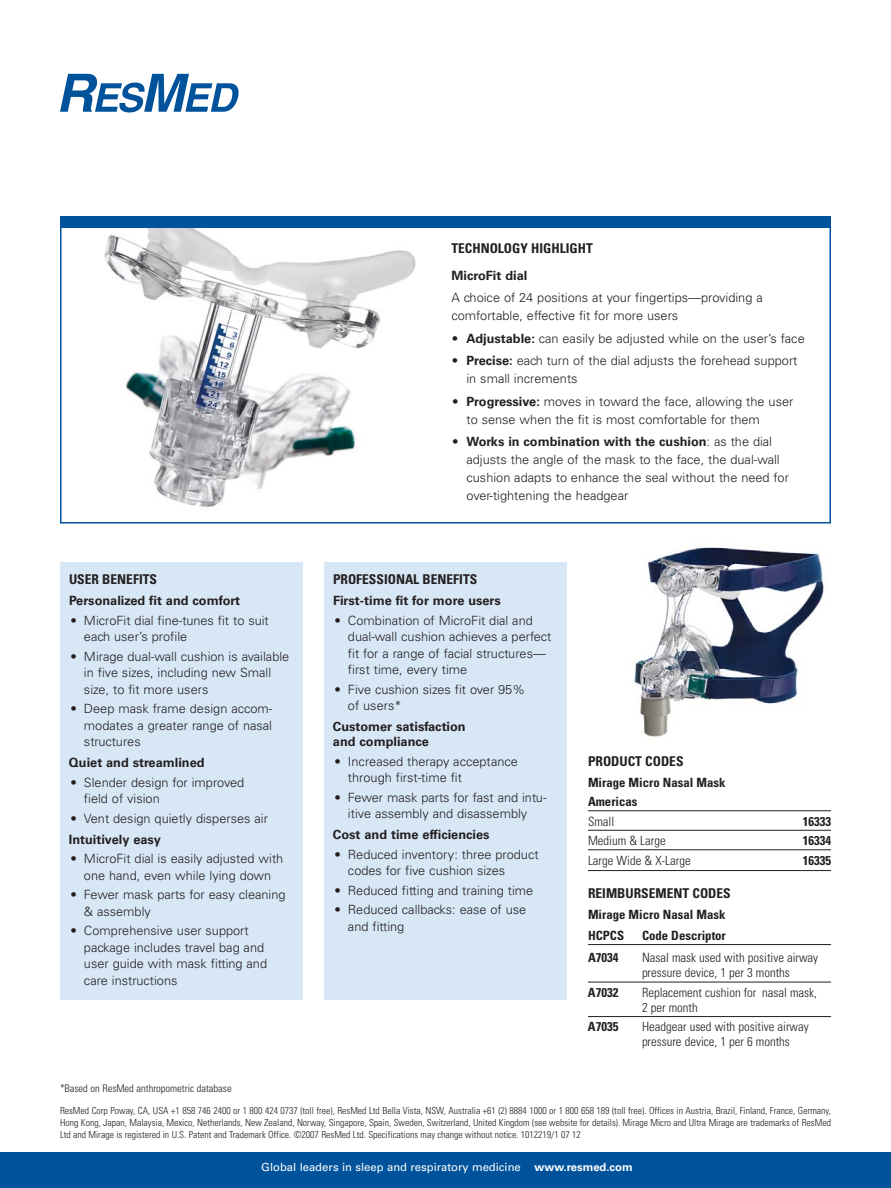
<style>
.page{position:relative;width:891px;height:1188px;background:#fff}
.page>*{position:absolute;margin:0;border:0;box-sizing:border-box;transform-origin:0 0}
.t1{font:700 condensed 13.5px "Univers LT Std";color:#231f20}
.t2{font:300 12.75px/16.5px "Univers LT Std";color:#231f20}
.t3{font:300 condensed 12.75px/15px "Univers LT Std";color:#231f20}
.t4{font:700 12.75px/15px "Univers LT Std";color:#231f20}
.t5{font:700 condensed 12.75px/19.5px "Univers LT Std";color:#231f20}
.t6{font:11.25px "Univers LT Std";color:#fff}
.t7{font:300 condensed 10.5px "Univers LT Std";color:#231f20}
.t8{font:300 condensed 9.75px/12px "Univers LT Std";color:#231f20;text-align:justify}
.s1{font-weight:700}
</style>
<div class="page">
<img style="left:634px;top:547px;width:190px;height:190px">
<div style="left:60px;top:562px;width:243px;height:438px;background:#d8e7f6"></div>
<div style="left:324px;top:562px;width:243px;height:438px;background:#d8e7f6"></div>
<hr style="left:588px;top:810px;width:243px;height:1px;background:#231f20">
<hr style="left:588px;top:830px;width:243px;height:1px;background:#231f20">
<hr style="left:588px;top:849px;width:243px;height:1px;background:#231f20">
<hr style="left:588px;top:870px;width:243px;height:1px;background:#231f20">
<hr style="left:588px;top:944px;width:243px;height:1px;background:#231f20">
<hr style="left:588px;top:982px;width:243px;height:1px;background:#231f20">
<hr style="left:588px;top:1016px;width:243px;height:1px;background:#231f20">
<div style="left:0;top:1152px;width:891px;height:36px;background:#00539b"></div>
<svg style="left:60px;top:74px;width:179px;height:39px"></svg>
<img style="left:104px;top:228px;width:312px;height:279px">
<div style="left:60px;top:216px;width:771px;height:12px;background:#00539b"></div>
<p class="t1" style="left:69px;top:574px;width:90px">USER BENEFITS</p>
<p class="t4" style="left:69px;top:594px;width:173px">Personalized fit and comfort</p>
<p class="t2" style="left:84px;top:613px;width:186px;text-indent:-13px">• MicroFit dial fine-tunes fit to suit each user’s profile</p>
<p class="t2" style="left:84px;top:649px;width:207px;text-indent:-13px">• Mirage dual-wall cushion is available in five sizes, including new Small size, to fit more users</p>
<p class="t2" style="left:84px;top:701px;width:190px;text-align:justify;text-indent:-13px">• Deep mask frame design accom&shy;modates a greater range of nasal structures</p>
<p class="t4" style="left:69px;top:756px;width:137px">Quiet and streamlined</p>
<p class="t2" style="left:84px;top:775px;width:162px;text-indent:-13px">• Slender design for improved field of vision</p>
<p class="t2" style="left:70px;top:811px;width:199px">• Vent design quietly disperses air</p>
<p class="t4" style="left:69px;top:832px;width:94px">Intuitively easy</p>
<p class="t2" style="left:70px;top:851px;width:214px;text-align:center">• MicroFit dial is easily adjusted with one hand, even while lying down</p>
<p class="t2" style="left:84px;top:887px;width:203px;text-indent:-13px">• Fewer mask parts for easy cleaning &amp; assembly</p>
<p class="t2" style="left:84px;top:923px;width:185px;text-indent:-13px">• Comprehensive user support package includes travel bag and user guide with mask fitting and care instructions</p>
<p class="t7" style="left:60px;top:1084px;width:173px">*Based on ResMed anthropometric database</p>
<p class="t1" style="left:452px;top:242px;width:143px">TECHNOLOGY HIGHLIGHT</p>
<p class="t4" style="left:452px;top:268px;width:77px">MicroFit dial</p>
<p class="t2" style="left:452px;top:289px;width:313px;line-height:18px">A choice of 24 positions at your fingertips—providing a comfortable, effective fit for more users</p>
<p class="t2" style="left:453px;top:331px;width:353px"><span class="s1">• Adjustable:</span> can easily be adjusted while on the user’s face</p>
<p class="t2" style="left:467px;top:352px;width:332px;line-height:18px;text-indent:-14px"><span class="s1">• Precise:</span> each turn of the dial adjusts the forehead support in small increments</p>
<p class="t2" style="left:467px;top:393px;width:328px;line-height:18px;text-indent:-13px"><span class="s1">• Progressive:</span> moves in toward the face, allowing the user to sense when the fit is most comfortable for them</p>
<p class="t2" style="left:467px;top:433px;width:324px;line-height:18px;text-indent:-14px"><span class="s1">• Works in combination with the cushion</span>: as the dial adjusts the angle of the mask to the face, the dual-wall cushion adapts to enhance the seal without the need for over-tightening the headgear</p>
<p class="t1" style="left:333px;top:574px;width:146px">PROFESSIONAL BENEFITS</p>
<p class="t4" style="left:333px;top:594px;width:169px">First-time fit for more users</p>
<p class="t2" style="left:348px;top:613px;width:205px;text-indent:-13px">• Combination of MicroFit dial and dual-wall cushion achieves a perfect fit for a range of facial structures— first time, every time</p>
<p class="t2" style="left:348px;top:682px;width:179px;text-indent:-13px">• Five cushion sizes fit over 95% of users*</p>
<p class="t4" style="left:333px;top:720px;width:134px">Customer satisfaction and compliance</p>
<p class="t2" style="left:348px;top:754px;width:172px;text-indent:-13px">• Increased therapy acceptance through first-time fit</p>
<p class="t2" style="left:334px;top:790px;width:214px;text-align:center">• Fewer mask parts for fast and intu&shy;itive assembly and disassembly</p>
<p class="t4" style="left:333px;top:828px;width:158px">Cost and time efficiencies</p>
<p class="t2" style="left:348px;top:847px;width:192px;text-indent:-13px">• Reduced inventory: three product codes for five cushion sizes</p>
<p class="t2" style="left:334px;top:883px;width:200px">• Reduced fitting and training time</p>
<p class="t2" style="left:348px;top:902px;width:180px;text-indent:-13px">• Reduced callbacks: ease of use and fitting</p>
<p class="t1" style="left:588px;top:755px;width:97px">PRODUCT CODES</p>
<p class="t5" style="left:588px;top:773px;width:139px">Mirage Micro Nasal Mask<br>Americas</p>
<p class="t3" style="left:588px;top:814px;width:28px">Small</p>
<p class="t5" style="left:803px;top:812px;width:30px">16333</p>
<p class="t3" style="left:588px;top:834px;width:79px">Medium &amp; Large</p>
<p class="t5" style="left:803px;top:832px;width:30px">16334</p>
<p class="t3" style="left:588px;top:853px;width:104px">Large Wide &amp; X-Large</p>
<p class="t5" style="left:803px;top:851px;width:30px">16335</p>
<p class="t1" style="left:588px;top:887px;width:144px">REIMBURSEMENT CODES</p>
<p class="t5" style="left:588px;top:904px;width:139px;line-height:21px">Mirage Micro Nasal Mask<br>HCPCS</p>
<p class="t5" style="left:642px;top:926px;width:85px">Code Descriptor</p>
<p class="t5" style="left:588px;top:949px;width:32px">A7034</p>
<p class="t3" style="left:642px;top:951px;width:178px">Nasal mask used with positive airway pressure device, 1 per 3 months</p>
<p class="t5" style="left:588px;top:983px;width:32px">A7032</p>
<p class="t3" style="left:642px;top:985px;width:176px">Replacement cushion for nasal mask,<br>2 per month</p>
<p class="t5" style="left:588px;top:1018px;width:32px">A7035</p>
<p class="t3" style="left:642px;top:1020px;width:168px">Headgear used with positive airway pressure device, 1 per 6 months</p>
<p class="t8" style="left:60px;top:1105px;width:773px">ResMed Corp Poway, CA, USA +1 858 746 2400 or 1 800 424 0737 (toll free), ResMed Ltd Bella Vista, NSW, Australia +61 (2) 8884 1000 or 1 800 658 189 (toll free). Offices in Austria, Brazil, Finland, France, Germany, Hong Kong, Japan, Malaysia, Mexico, Netherlands, New Zealand, Norway, Singapore, Spain, Sweden, Switzerland, United Kingdom (see website for details). Mirage Micro and Ultra Mirage are trademarks of ResMed Ltd and Mirage is registered in U.S. Patent and Trademark Office. ©2007 ResMed Ltd. Specifications may change without notice. 1012219/1 07 12</p>
<p class="t6" style="left:261px;top:1162px;width:373px">Global leaders in sleep and respiratory medicine <span class="s1">www.resmed.com</span></p>
</div>
